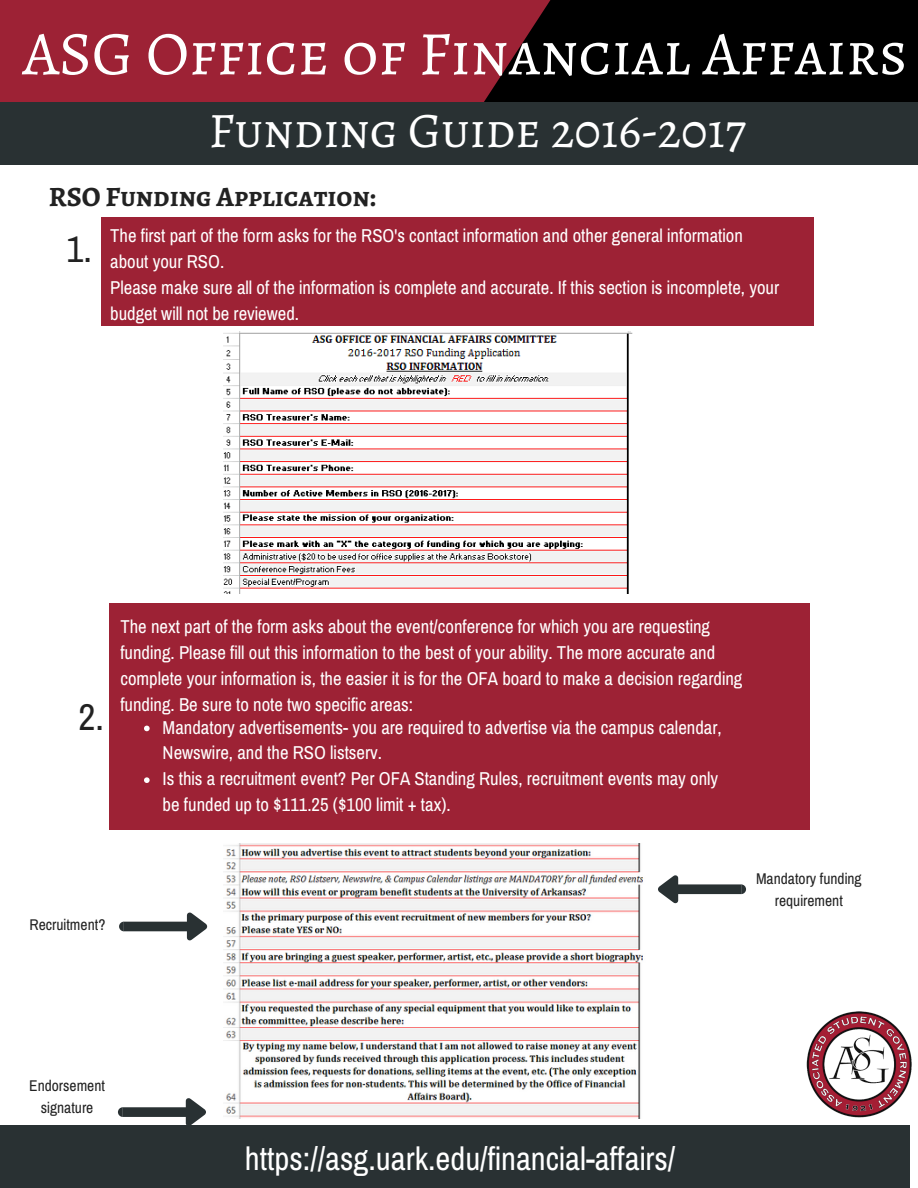
<style>
.page{position:relative;width:918px;height:1188px;background:#fff}
.page>*{position:absolute;margin:0;border:0;box-sizing:border-box;transform-origin:0 0}
.t1{font:62.25px "Alegreya SC";color:#fff}
.t2{font:49.8px "Alegreya SC";color:#fff}
.t3{font:37.35px "Archivo Narrow";color:#222}
.t4{font:32.7px "Archivo Narrow";color:#fff}
.t5{font:700 28.05px "Alegreya SC";color:#222}
.t6{font:18.75px/25.8px "Archivo Narrow";color:#fff}
.t7{font:15.6px/21.3px "Archivo Narrow";color:#222;text-align:center}
</style>
<div class="page">
<div style="left:0;top:0;width:724px;height:124px;background:#9d2235"></div>
<div style="left:471px;top:0;width:447px;height:126px;background:#000"></div>
<svg style="left:471px;top:0;width:80px;height:102px"></svg>
<div style="left:0;top:102px;width:918px;height:63px;background:#293133"></div>
<img style="left:807px;top:1011px;width:105px;height:106px">
<div style="left:0;top:1125px;width:909px;height:63px;background:#293133"></div>
<div style="left:101px;top:217px;width:712px;height:109px;background:#9d2235"></div>
<div style="left:109px;top:603px;width:701px;height:226px;background:#9d2235"></div>
<svg style="left:144px;top:726px;width:6px;height:5px"></svg>
<svg style="left:144px;top:777px;width:6px;height:6px"></svg>
<img style="left:224px;top:332px;width:409px;height:262px">
<img style="left:224px;top:844px;width:419px;height:274px">
<svg style="left:658px;top:875px;width:88px;height:28px"></svg>
<svg style="left:119px;top:913px;width:88px;height:27px"></svg>
<svg style="left:118px;top:1098px;width:88px;height:27px"></svg>
<h1 class="t1" style="left:23px;top:11px;width:886px">ASG Office of Financial Affairs</h1>
<h2 class="t2" style="left:209px;top:97px;width:539px">Funding Guide 2016-2017</h2>
<h3 class="t5" style="left:49px;top:177px;width:329px">RSO Funding Application:</h3>
<p class="t6" style="left:110px;top:222px;width:670px">The first part of the form asks for the RSO's contact information and other general information about your RSO.<br>Please make sure all of the information is complete and accurate. If this section is incomplete, your budget will not be reviewed.</p>
<h3 class="t3" style="left:67px;top:227px;width:27px">1.</h3>
<h3 class="t3" style="left:79px;top:695px;width:27px">2.</h3>
<p class="t6" style="left:120px;top:614px;width:624px">The next part of the form asks about the event/conference for which you are requesting funding. Please fill out this information to the best of your ability. The more accurate and complete your information is, the easier it is for the OFA board to make a decision regarding funding. Be sure to note two specific areas:</p>
<p class="t6" style="left:163px;top:714px;width:561px">Mandatory advertisements- you are required to advertise via the campus calendar, Newswire, and the RSO listserv.<br>Is this a recruitment event? Per OFA Standing Rules, recruitment events may only be funded up to $111.25 ($100 limit + tax).</p>
<p class="t7" style="left:30px;top:914px;width:77px">Recruitment?</p>
<p class="t7" style="left:756px;top:868px;width:107px">Mandatory funding requirement</p>
<p class="t7" style="left:29px;top:1075px;width:77px">Endorsement signature</p>
<h3 class="t4" style="left:245px;top:1139px;width:432px">https://asg.uark.edu/financial-affairs/</h3>
</div>
